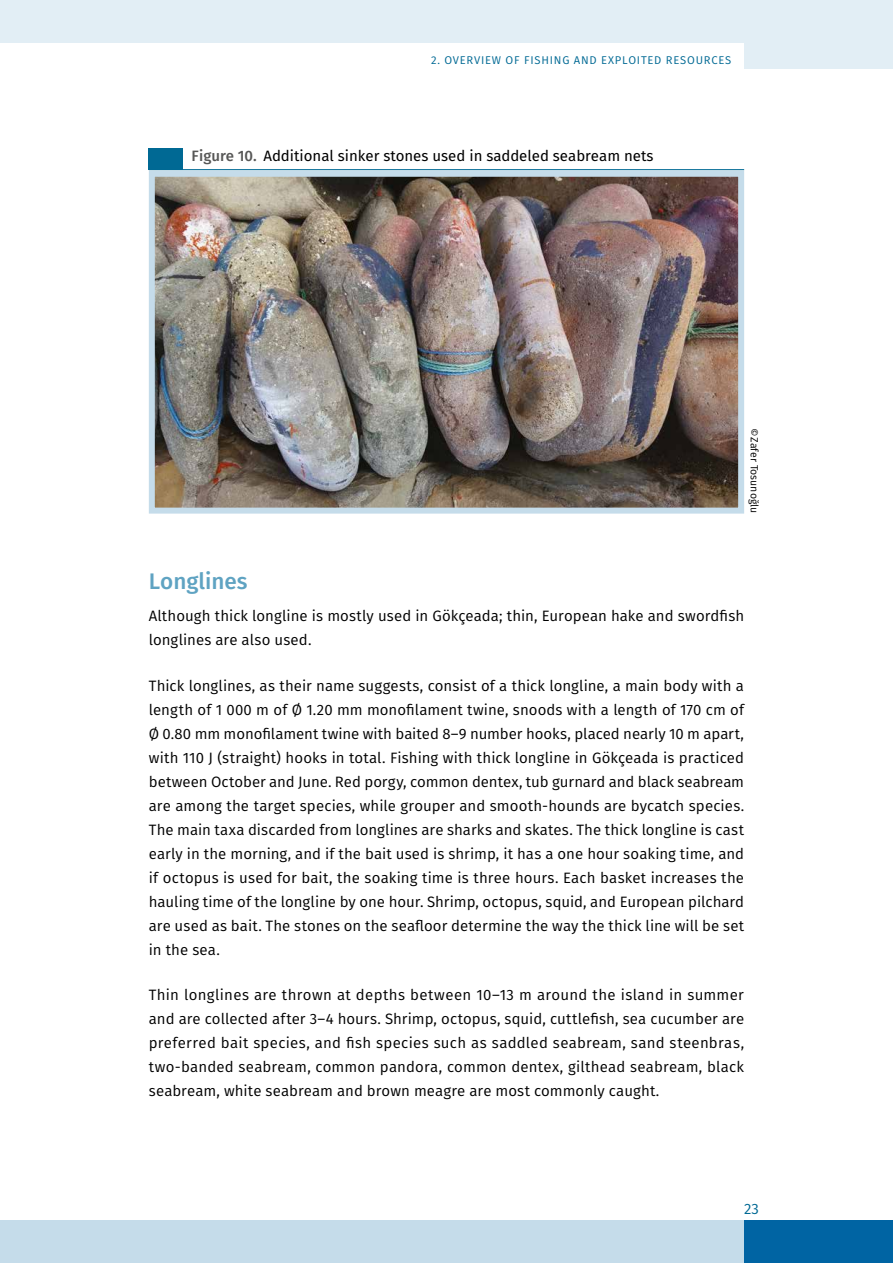
<style>
.page{position:relative;width:893px;height:1263px;background:#fff}
.page>*{position:absolute;margin:0;border:0;box-sizing:border-box;transform-origin:0 0}
.t1{font:500 22.5px "Fira Sans";color:#5fa3c2}
.t2{font:15px/24px "Fira Sans";letter-spacing:.005em;color:#000;text-align:justify}
.t3{font:15px "Fira Sans";color:#000}
.t4{font:15px "Fira Sans";color:#006994}
.t5{font:11.25px "Fira Sans";letter-spacing:.07em;color:#006994}
.t6{font:10.5px "Fira Sans";letter-spacing:.005em;color:#000}
.s1{font-weight:500;color:#575756}
</style>
<div class="page">
<div style="left:0;top:1220px;width:893px;height:43px;background:#c5dcea"></div>
<div style="left:744px;top:1220px;width:149px;height:43px;background:#0064a3"></div>
<div style="left:744px;top:0;width:149px;height:68px;background:#e2eef5"></div>
<div style="left:0;top:0;width:893px;height:43px;background:#e2eef5"></div>
<hr style="left:149px;top:169px;width:595px;height:1px;background:#006994">
<img style="left:156px;top:178px;width:581px;height:329px">
<div style="left:149px;top:171px;width:595px;height:343px;border:6px solid #c5dcea"></div>
<div style="left:149px;top:149px;width:34px;height:21px;background:#006994"></div>
<p class="t5" style="left:431px;top:52px;width:302px">2. OVERVIEW OF FISHING AND EXPLOITED RESOURCES</p>
<p class="t3" style="left:191px;top:145px;width:464px"><span class="s1">Figure 10.</span> Additional sinker stones used in saddeled seabream nets</p>
<p class="t6" style="left:762px;top:428px;width:87px;rotate:90deg">©Zafer Tosunoğlu</p>
<h1 class="t1" style="left:149px;top:565px;width:100px">Longlines</h1>
<p class="t2" style="left:149px;top:604px;width:597px">Although thick longline is mostly used in Gökçeada; thin, European hake and swordfish longlines are also used.</p>
<p class="t2" style="left:149px;top:673px;width:597px">Thick longlines, as their name suggests, consist of a thick longline, a main body with a length of 1 000 m of Ø 1.20 mm monofilament twine, snoods with a length of 170 cm of Ø 0.80 mm monofilament twine with baited 8–9 number hooks, placed nearly 10 m apart, with 110 J (straight) hooks in total. Fishing with thick longline in Gökçeada is practiced between October and June. Red porgy, common dentex, tub gurnard and black seabream are among the target species, while grouper and smooth-hounds are bycatch species.<br>The main taxa discarded from longlines are sharks and skates. The thick longline is cast early in the morning, and if the bait used is shrimp, it has a one hour soaking time, and if octopus is used for bait, the soaking time is three hours. Each basket increases the hauling time of the longline by one hour. Shrimp, octopus, squid, and European pilchard are used as bait. The stones on the seafloor determine the way the thick line will be set in the sea.</p>
<p class="t2" style="left:149px;top:983px;width:597px">Thin longlines are thrown at depths between 10–13 m around the island in summer and are collected after 3–4 hours. Shrimp, octopus, squid, cuttlefish, sea cucumber are preferred bait species, and fish species such as saddled seabream, sand steenbras, two-banded seabream, common pandora, common dentex, gilthead seabream, black seabream, white seabream and brown meagre are most commonly caught.</p>
<p class="t4" style="left:744px;top:1198px;width:16px">23</p>
</div>
